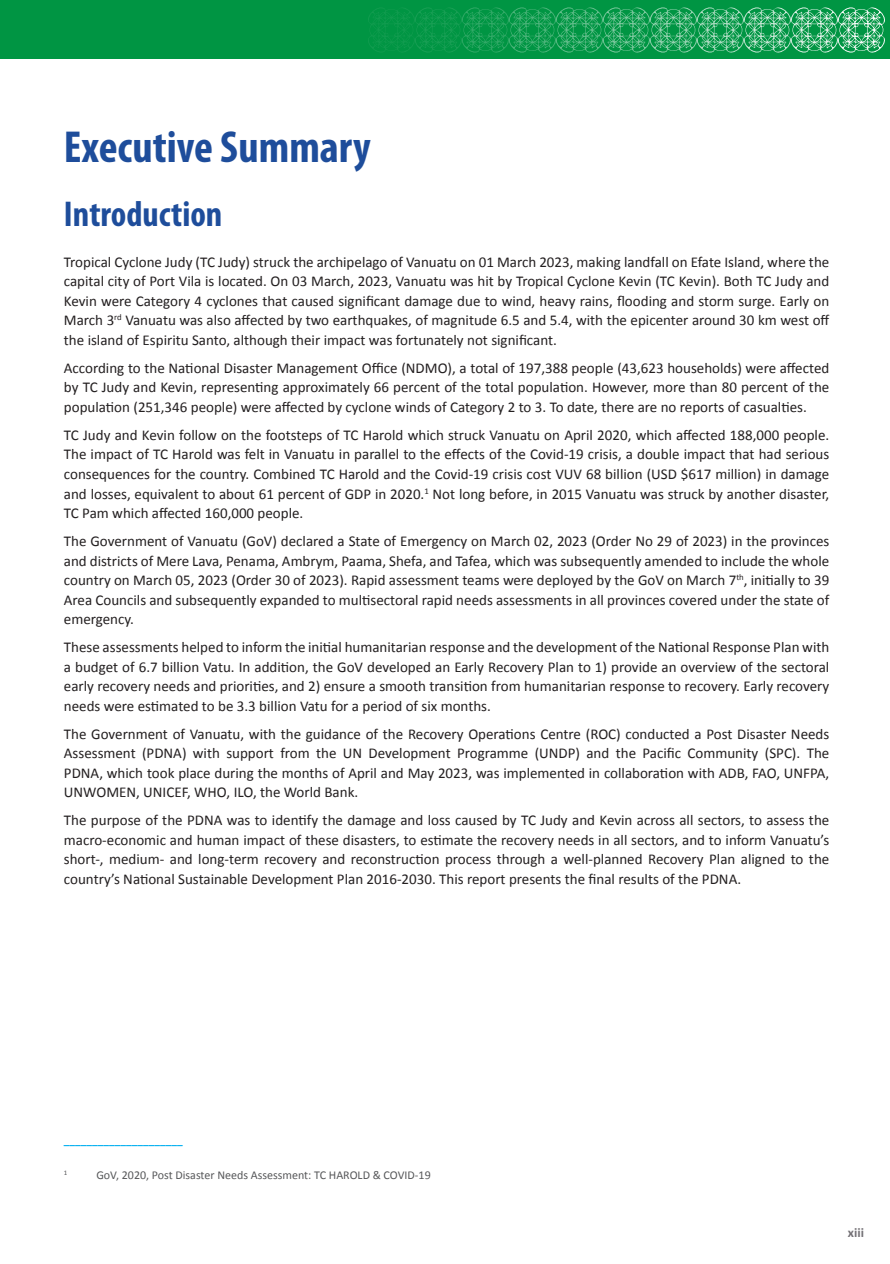
<style>
.page{position:relative;width:890px;height:1264px;background:#fff}
.page>*{position:absolute;margin:0;border:0;box-sizing:border-box;transform-origin:0 0}
.t1{font:700 condensed 45px "Myriad Pro";color:#1e4d9b}
.t2{font:700 condensed 36px "Myriad Pro";color:#1e4d9b}
.t3{font:15px/19.5px "Calibri";color:#231f20;text-align:justify}
.t4{font:700 13.5px "Calibri";color:#737075}
.t5{font:12px "Calibri";color:#57585a}
.t6{font:700 11.4px "Calibri";color:#00aeef}
.t7{font:7.05px "Calibri";color:#57585a}
</style>
<div class="page">
<div style="left:0;top:0;width:890px;height:59px;background:#009543"></div>
<svg style="left:368px;top:7px;width:517px;height:46px"></svg>
<h1 class="t1" style="left:64px;top:118px;width:308px">Executive Summary</h1>
<h2 class="t2" style="left:64px;top:191px;width:160px">Introduction</h2>
<p class="t3" style="left:64px;top:252px;width:767px">Tropical Cyclone Judy (TC Judy) struck the archipelago of Vanuatu on 01 March 2023, making landfall on Efate Island, where the capital city of Port Vila is located. On 03 March, 2023, Vanuatu was hit by Tropical Cyclone Kevin (TC Kevin). Both TC Judy and Kevin were Category 4 cyclones that caused significant damage due to wind, heavy rains, flooding and storm surge. Early on March 3<sup>rd</sup> Vanuatu was also affected by two earthquakes, of magnitude 6.5 and 5.4, with the epicenter around 30 km west off the island of Espiritu Santo, although their impact was fortunately not significant.</p>
<p class="t3" style="left:64px;top:358px;width:767px">According to the National Disaster Management Office (NDMO), a total of 197,388 people (43,623 households) were affected by TC Judy and Kevin, representing approximately 66 percent of the total population. However, more than 80 percent of the population (251,346 people) were affected by cyclone winds of Category 2 to 3. To date, there are no reports of casualties.</p>
<p class="t3" style="left:64px;top:425px;width:767px">TC Judy and Kevin follow on the footsteps of TC Harold which struck Vanuatu on April 2020, which affected 188,000 people.<br>The impact of TC Harold was felt in Vanuatu in parallel to the effects of the Covid-19 crisis, a double impact that had serious consequences for the country. Combined TC Harold and the Covid-19 crisis cost VUV 68 billion (USD $617 million) in damage and losses, equivalent to about 61 percent of GDP in 2020.<sup>1</sup> Not long before, in 2015 Vanuatu was struck by another disaster, TC Pam which affected 160,000 people.</p>
<p class="t3" style="left:64px;top:531px;width:767px">The Government of Vanuatu (GoV) declared a State of Emergency on March 02, 2023 (Order No 29 of 2023) in the provinces and districts of Mere Lava, Penama, Ambrym, Paama, Shefa, and Tafea, which was subsequently amended to include the whole country on March 05, 2023 (Order 30 of 2023). Rapid assessment teams were deployed by the GoV on March 7<sup>th</sup>, initially to 39<br>Area Councils and subsequently expanded to multisectoral rapid needs assessments in all provinces covered under the state of emergency.</p>
<p class="t3" style="left:64px;top:637px;width:767px">These assessments helped to inform the initial humanitarian response and the development of the National Response Plan with a budget of 6.7 billion Vatu. In addition, the GoV developed an Early Recovery Plan to 1) provide an overview of the sectoral early recovery needs and priorities, and 2) ensure a smooth transition from humanitarian response to recovery. Early recovery needs were estimated to be 3.3 billion Vatu for a period of six months.</p>
<p class="t3" style="left:64px;top:724px;width:767px">The Government of Vanuatu, with the guidance of the Recovery Operations Centre (ROC) conducted a Post Disaster Needs Assessment (PDNA) with support from the UN Development Programme (UNDP) and the Pacific Community (SPC). The PDNA, which took place during the months of April and May 2023, was implemented in collaboration with ADB, FAO, UNFPA, UNWOMEN, UNICEF, WHO, ILO, the World Bank.</p>
<p class="t3" style="left:64px;top:810px;width:767px">The purpose of the PDNA was to identify the damage and loss caused by TC Judy and Kevin across all sectors, to assess the macro-economic and human impact of these disasters, to estimate the recovery needs in all sectors, and to inform Vanuatu’s short-, medium- and long-term recovery and reconstruction process through a well-planned Recovery Plan aligned to the country’s National Sustainable Development Plan 2016-2030. This report presents the final results of the PDNA.</p>
<p class="t6" style="left:64px;top:1132px;width:120px">_____________________</p>
<p class="t7" style="left:64px;top:1167px;width:5px">1</p>
<p class="t5" style="left:96px;top:1166px;width:336px">GoV, 2020, Post Disaster Needs Assessment: TC HAROLD &amp; COVID-19</p>
<p class="t4" style="left:848px;top:1223px;width:18px">xiii</p>
</div>
